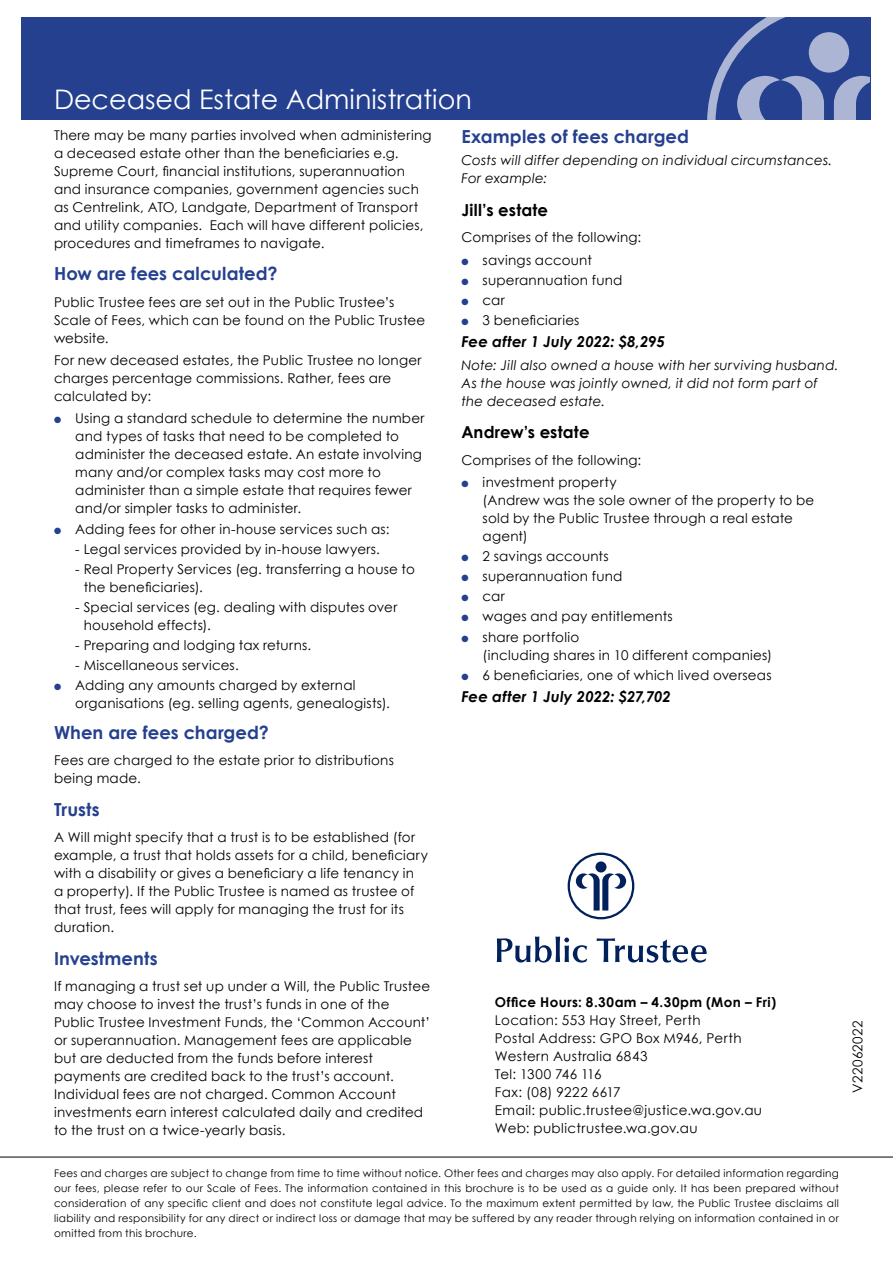
<style>
.page{position:relative;width:893px;height:1263px;background:#fff}
.page>*{position:absolute;margin:0;border:0;box-sizing:border-box;transform-origin:0 0}
.t1{font:27px "Century Gothic";color:#fff}
.t2{font:700 18px "Century Gothic";color:#25408f}
.t3{font:700 16.5px "Century Gothic";letter-spacing:.01em;color:#000}
.t4{font:italic 700 15px "Century Gothic";letter-spacing:.005em;color:#000}
.t5{font:13.5px/18px "Century Gothic";letter-spacing:.015em;color:#000}
.t6{font:italic 13.5px/18px "Century Gothic";letter-spacing:.015em;color:#000}
.t7{font:700 13.5px "Century Gothic";letter-spacing:.035em;color:#000}
.t8{font:13.5px "Century Gothic";letter-spacing:.04em;color:#000}
.t9{font:10.5px/15px "Century Gothic";letter-spacing:.025em;color:#000;text-align:justify}
.s1{color:#25408f}
</style>
<div class="page">
<div style="left:21px;top:17px;width:849px;height:102px;background:#25408f"></div>
<svg style="left:707px;top:17px;width:163px;height:103px"></svg>
<div style="left:809px;top:32px;width:40px;height:41px;background:#acb6d4;border-radius:50%"></div>
<hr style="left:0;top:1157px;width:893px;height:1px;background:#000">
<div style="left:568px;top:853px;width:66px;height:66px;border:2px solid #00215b;border-radius:50%"></div>
<svg style="left:576px;top:873px;width:50px;height:37px"></svg>
<div style="left:595px;top:861px;width:11px;height:11px;background:#00215b;border-radius:50%"></div>
<svg style="left:497px;top:936px;width:90px;height:26px"></svg>
<svg style="left:597px;top:938px;width:110px;height:25px"></svg>
<h1 class="t1" style="left:54px;top:81px;width:419px">Deceased Estate Administration</h1>
<p class="t5" style="left:54px;top:126px;width:379px">There may be many parties involved when administering a deceased estate other than the beneficiaries e.g.<br>Supreme Court, financial institutions, superannuation and insurance companies, government agencies such as Centrelink, ATO, Landgate, Department of Transport and utility companies. Each will have different policies, procedures and timeframes to navigate.</p>
<h2 class="t2" style="left:54px;top:260px;width:225px">How are fees calculated?</h2>
<p class="t5" style="left:54px;top:293px;width:373px">Public Trustee fees are set out in the Public Trustee’s<br>Scale of Fees, which can be found on the Public Trustee website.</p>
<p class="t5" style="left:54px;top:351px;width:369px">For new deceased estates, the Public Trustee no longer charges percentage commissions. Rather, fees are calculated by:</p>
<p class="t5" style="left:75px;top:409px;width:351px;text-indent:-21px"><span class="s1">●</span> Using a standard schedule to determine the number and types of tasks that need to be completed to administer the deceased estate. An estate involving many and/or complex tasks may cost more to administer than a simple estate that requires fewer and/or simpler tasks to administer.</p>
<p class="t5" style="left:54px;top:519px;width:337px"><span class="s1">●</span> Adding fees for other in-house services such as:</p>
<p class="t5" style="left:75px;top:539px;width:306px">- Legal services provided by in-house lawyers.</p>
<p class="t5" style="left:84px;top:560px;width:333px;text-indent:-9px">- Real Property Services (eg. transferring a house to the beneficiaries).</p>
<p class="t5" style="left:84px;top:598px;width:315px;text-indent:-9px">- Special services (eg. dealing with disputes over household effects).</p>
<p class="t5" style="left:75px;top:636px;width:238px">- Preparing and lodging tax returns.</p>
<p class="t5" style="left:75px;top:656px;width:165px">- Miscellaneous services.</p>
<p class="t5" style="left:75px;top:676px;width:316px;text-indent:-21px"><span class="s1">●</span> Adding any amounts charged by external organisations (eg. selling agents, genealogists).</p>
<h2 class="t2" style="left:54px;top:718px;width:216px">When are fees charged?</h2>
<p class="t5" style="left:54px;top:751px;width:341px">Fees are charged to the estate prior to distributions being made.</p>
<h2 class="t2" style="left:54px;top:795px;width:47px">Trusts</h2>
<p class="t5" style="left:54px;top:828px;width:375px">A Will might specify that a trust is to be established (for example, a trust that holds assets for a child, beneficiary with a disability or gives a beneficiary a life tenancy in<br>a property). If the Public Trustee is named as trustee of that trust, fees will apply for managing the trust for its duration.</p>
<h2 class="t2" style="left:54px;top:944px;width:105px">Investments</h2>
<p class="t5" style="left:54px;top:977px;width:378px">If managing a trust set up under a Will, the Public Trustee may choose to invest the trust’s funds in one of the Public Trustee Investment Funds, the ‘Common Account’ or superannuation. Management fees are applicable but are deducted from the funds before interest payments are credited back to the trust’s account.<br>Individual fees are not charged. Common Account investments earn interest calculated daily and credited to the trust on a twice-yearly basis.</p>
<h2 class="t2" style="left:461px;top:123px;width:229px">Examples of fees charged</h2>
<p class="t6" style="left:461px;top:151px;width:372px">Costs will differ depending on individual circumstances.<br>For example:</p>
<p class="t3" style="left:461px;top:197px;width:88px">Jill’s estate</p>
<p class="t5" style="left:461px;top:228px;width:181px">Comprises of the following:</p>
<p class="t5" style="left:461px;top:251px;width:132px"><span class="s1">●</span> savings account</p>
<p class="t5" style="left:461px;top:271px;width:163px"><span class="s1">●</span> superannuation fund</p>
<p class="t5" style="left:461px;top:291px;width:45px"><span class="s1">●</span> car</p>
<p class="t5" style="left:461px;top:311px;width:120px"><span class="s1">●</span> 3 beneficiaries</p>
<p class="t4" style="left:461px;top:330px;width:205px">Fee after 1 July 2022: $8,295</p>
<p class="t6" style="left:461px;top:355px;width:379px">Note: Jill also owned a house with her surviving husband.<br>As the house was jointly owned, it did not form part of the deceased estate.</p>
<p class="t3" style="left:461px;top:420px;width:130px">Andrew’s estate</p>
<p class="t5" style="left:461px;top:451px;width:181px">Comprises of the following:</p>
<p class="t5" style="left:483px;top:473px;width:333px;text-indent:-21px"><span class="s1">●</span> investment property<br>(Andrew was the sole owner of the property to be sold by the Public Trustee through a real estate agent)</p>
<p class="t5" style="left:461px;top:547px;width:149px"><span class="s1">●</span> 2 savings accounts</p>
<p class="t5" style="left:461px;top:567px;width:163px"><span class="s1">●</span> superannuation fund</p>
<p class="t5" style="left:461px;top:587px;width:45px"><span class="s1">●</span> car</p>
<p class="t5" style="left:461px;top:607px;width:213px"><span class="s1">●</span> wages and pay entitlements</p>
<p class="t5" style="left:483px;top:627px;width:291px;text-indent:-21px"><span class="s1">●</span> share portfolio<br>(including shares in 10 different companies)</p>
<p class="t5" style="left:461px;top:666px;width:312px"><span class="s1">●</span> 6 beneficiaries, one of which lived overseas</p>
<p class="t4" style="left:461px;top:685px;width:211px">Fee after 1 July 2022: $27,702</p>
<p class="t7" style="left:495px;top:992px;width:283px">Office Hours: 8.30am – 4.30pm (Mon – Fri)</p>
<p class="t5" style="left:495px;top:1011px;width:269px">Location: 553 Hay Street, Perth<br>Postal Address: GPO Box M946, Perth<br>Western Australia 6843<br>Tel: 1300 746 116<br>Fax: (08) 9222 6617<br>Email: public.trustee@justice.wa.gov.au<br>Web: publictrustee.wa.gov.au</p>
<p class="t9" style="left:54px;top:1166px;width:786px">Fees and charges are subject to change from time to time without notice. Other fees and charges may also apply. For detailed information regarding our fees, please refer to our Scale of Fees. The information contained in this brochure is to be used as a guide only. It has been prepared without consideration of any specific client and does not constitute legal advice. To the maximum extent permitted by law, the Public Trustee disclaims all liability and responsibility for any direct or indirect loss or damage that may be suffered by any reader through relying on information contained in or omitted from this brochure.</p>
<p class="t8" style="left:848px;top:1093px;width:74px;rotate:-90deg">V22062022</p>
</div>
